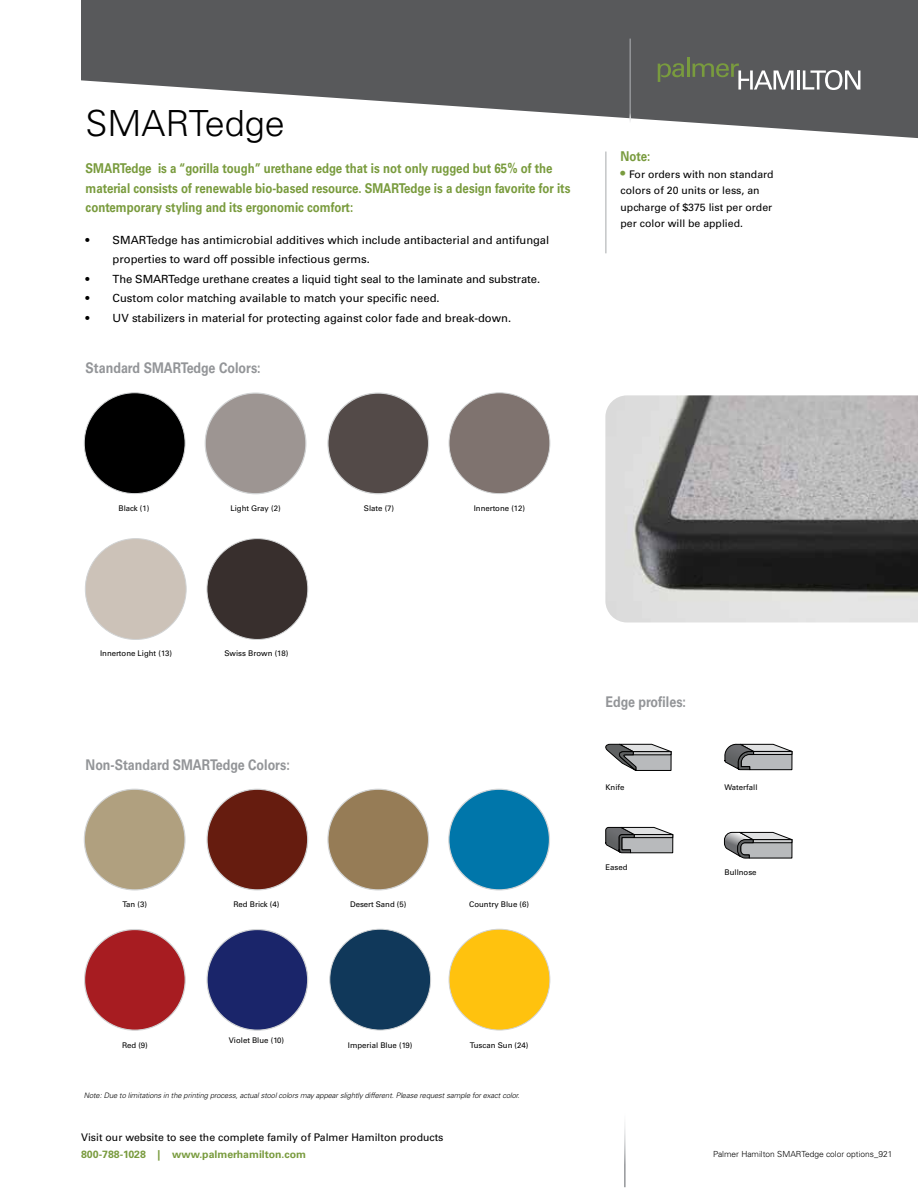
<style>
.page{position:relative;width:918px;height:1188px;background:#fff}
.page>*{position:absolute;margin:0;border:0;box-sizing:border-box;transform-origin:0 0}
.t1{font:300 36px "Univers LT Std";color:#000}
.t2{font:700 14.7px "Univers LT Std";color:#939598;scale:.85 1}
.t3{font:700 13.5px/19.5px "Univers LT Std";color:#799b3d;scale:.85 1}
.t4{font:700 13.5px "Univers LT Std";color:#799b3e;scale:.85 1}
.t5{font:11.25px/19.5px "Univers LT Std";color:#000}
.t6{font:10.5px/16.5px "Univers LT Std";color:#000}
.t7{font:700 10.5px "Univers LT Std";color:#799b3e}
.t8{font:300 8.4px "Univers LT Std";color:#000}
.t9{font:7.8px "Univers LT Std";color:#000}
.t10{font:italic 300 7.5px "Univers LT Std";letter-spacing:-.01em;color:#000}
.s1{font-size:13.5px;color:#799b3e}
</style>
<div class="page">
<svg style="left:81px;top:0;width:837px;height:138px;fill:#58595b"></svg>
<hr style="left:797px;top:70px;width:3px;height:20px;background:#fff">
<svg style="left:803px;top:70px;width:57px;height:20px"></svg>
<hr style="left:687px;top:58px;width:3px;height:19px;background:#799b3e">
<svg style="left:692px;top:63px;width:101px;height:27px"></svg>
<svg style="left:658px;top:63px;width:26px;height:19px"></svg>
<hr style="left:629px;top:39px;width:2px;height:91px;background:#fff">
<img style="left:605px;top:395px;width:313px;height:227px">
<svg style="left:605px;top:827px;width:69px;height:27px"></svg>
<div style="left:634px;top:834px;width:39px;height:4px;border:1px solid #000"></div>
<svg style="left:724px;top:743px;width:69px;height:28px"></svg>
<svg style="left:724px;top:832px;width:69px;height:27px"></svg>
<svg style="left:605px;top:743px;width:67px;height:28px"></svg>
<div style="left:84px;top:393px;width:101px;height:101px;background:#000;border-radius:50%"></div>
<div style="left:328px;top:393px;width:101px;height:101px;background:#534a48;border-radius:50%"></div>
<div style="left:328px;top:789px;width:101px;height:101px;background:#967c56;border-radius:50%"></div>
<div style="left:205px;top:393px;width:101px;height:101px;background:#9d9592;border-radius:50%"></div>
<div style="left:85px;top:930px;width:100px;height:100px;background:#a71c21;border-radius:50%"></div>
<div style="left:449px;top:789px;width:100px;height:101px;background:#0076aa;border-radius:50%"></div>
<div style="left:84px;top:789px;width:101px;height:101px;background:#b0a07f;border-radius:50%"></div>
<div style="left:207px;top:930px;width:101px;height:100px;background:#1a256a;border-radius:50%"></div>
<div style="left:207px;top:789px;width:101px;height:101px;background:#661c0f;border-radius:50%"></div>
<div style="left:449px;top:393px;width:101px;height:101px;background:#7f736f;border-radius:50%"></div>
<div style="left:330px;top:929px;width:101px;height:101px;background:#10385a;border-radius:50%"></div>
<div style="left:449px;top:929px;width:101px;height:101px;background:#ffc20e;border-radius:50%"></div>
<div style="left:85px;top:539px;width:101px;height:100px;background:#ccc2b8;border-radius:50%"></div>
<div style="left:207px;top:539px;width:101px;height:100px;background:#382f2d;border-radius:50%"></div>
<hr style="left:605px;top:152px;width:1px;height:101px;background:#a7a9ac">
<h1 class="t1" style="left:86px;top:101px;width:201px">SMARTedge</h1>
<p class="t3" style="left:86px;top:159px;width:572px">SMARTedge is a “gorilla tough” urethane edge that is not only rugged but 65% of the material consists of renewable bio-based resource. SMARTedge is a design favorite for its contemporary styling and its ergonomic comfort:</p>
<p class="t5" style="left:113px;top:230px;width:438px;text-indent:-27px">• SMARTedge has antimicrobial additives which include antibacterial and antifungal properties to ward off possible infectious germs.</p>
<p class="t5" style="left:86px;top:269px;width:456px">• The SMARTedge urethane creates a liquid tight seal to the laminate and substrate.</p>
<p class="t5" style="left:86px;top:288px;width:356px">• Custom color matching available to match your specific need.</p>
<p class="t5" style="left:86px;top:308px;width:427px">• UV stabilizers in material for protecting against color fade and break-down.</p>
<h2 class="t2" style="left:86px;top:359px;width:208px">Standard SMARTedge Colors:</h2>
<p class="t4" style="left:621px;top:149px;width:36px">Note:</p>
<p class="t6" style="left:621px;top:166px;width:155px"><span class="s1">•</span> For orders with non standard colors of 20 units or less, an upcharge of $375 list per order per color will be applied.</p>
<p class="t9" style="left:230px;top:503px;width:52px">Light Gray (2)</p>
<p class="t9" style="left:119px;top:503px;width:32px">Black (1)</p>
<p class="t9" style="left:364px;top:503px;width:32px">Slate (7)</p>
<p class="t9" style="left:474px;top:503px;width:53px">Innertone (12)</p>
<p class="t9" style="left:100px;top:649px;width:74px">Innertone Light (13)</p>
<p class="t9" style="left:224px;top:649px;width:65px">Swiss Brown (18)</p>
<h2 class="t2" style="left:86px;top:756px;width:242px">Non-Standard SMARTedge Colors:</h2>
<p class="t9" style="left:122px;top:900px;width:26px">Tan (3)</p>
<p class="t9" style="left:234px;top:900px;width:47px">Red Brick (4)</p>
<p class="t9" style="left:350px;top:900px;width:58px">Desert Sand (5)</p>
<p class="t9" style="left:469px;top:900px;width:61px">Country Blue (6)</p>
<p class="t9" style="left:122px;top:1040px;width:27px">Red (9)</p>
<p class="t9" style="left:229px;top:1035px;width:57px">Violet Blue (10)</p>
<p class="t9" style="left:348px;top:1040px;width:66px">Imperial Blue (19)</p>
<p class="t9" style="left:470px;top:1040px;width:60px">Tuscan Sun (24)</p>
<p class="t10" style="left:84px;top:1091px;width:437px">Note: Due to limitations in the printing process, actual stool colors may appear slightly different. Please request sample for exact color.</p>
<p class="t6" style="left:81px;top:1130px;width:364px">Visit our website to see the complete family of Palmer Hamilton products</p>
<p class="t7" style="left:81px;top:1148px;width:227px">800-788-1028 | www.palmerhamilton.com</p>
<h2 class="t2" style="left:605px;top:693px;width:96px">Edge profiles:</h2>
<p class="t9" style="left:605px;top:783px;width:21px">Knife</p>
<p class="t9" style="left:605px;top:863px;width:24px">Eased</p>
<p class="t9" style="left:725px;top:783px;width:34px">Waterfall</p>
<p class="t9" style="left:725px;top:868px;width:34px">Bullnose</p>
<p class="t8" style="left:713px;top:1149px;width:181px">Palmer Hamilton SMARTedge color options_921</p>
</div>
